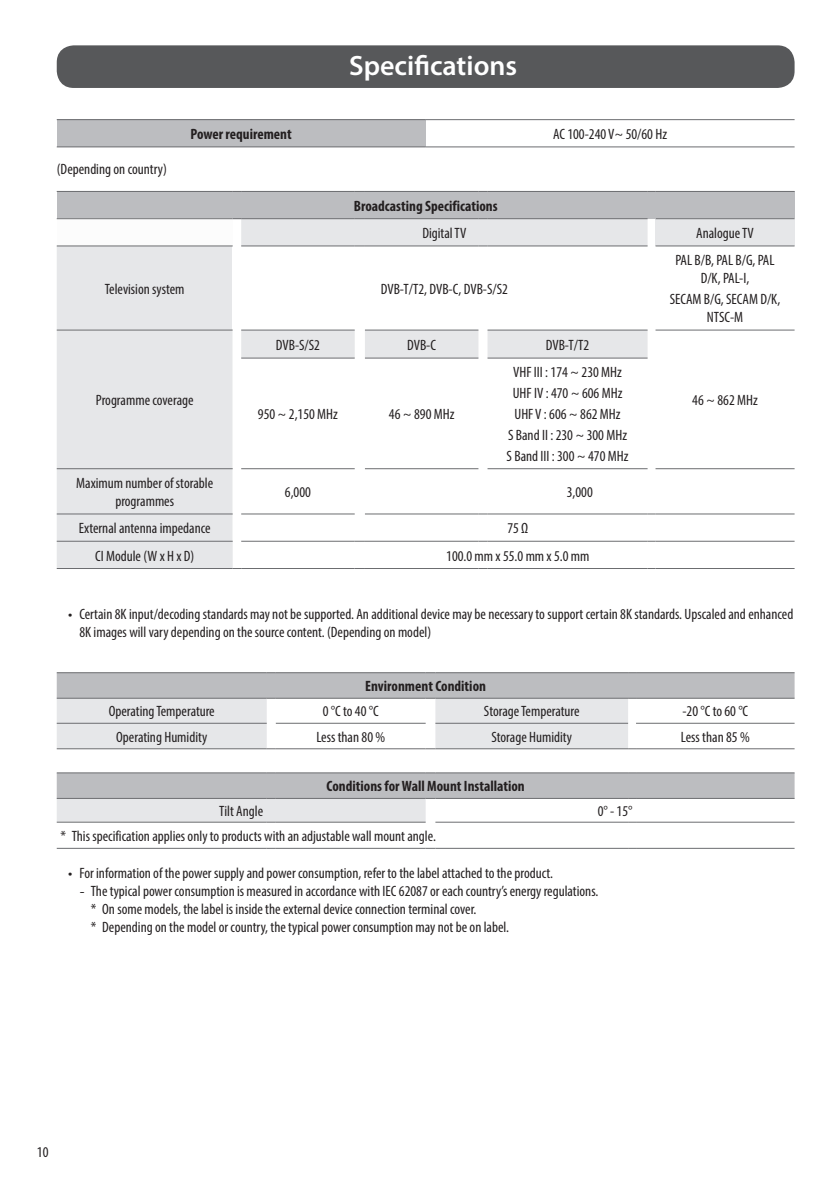
<style>
.page{position:relative;width:840px;height:1191px;background:#fff}
.page>*{position:absolute;margin:0;border:0;box-sizing:border-box;transform-origin:0 0}
.t1{font:600 28px "Myriad Pro";color:#fff}
.Body_Center{font:condensed 15px/18px "Myriad Pro";color:#231f20;text-align:center}
.Body_Bold_Center{font:700 condensed 15px "Myriad Pro";color:#231f20}
.Body_Center-2{font:condensed 15px/18px "Myriad Pro";letter-spacing:-.03em;color:#231f20;text-align:center}
.Body{font:condensed 15px "Myriad Pro";color:#231f20}
.s1{font-family:"LG Smart";font-stretch:normal}
</style>
<div class="page">
<div style="left:57px;top:45px;width:737px;height:43px;background:#57585a;border-radius:17px"></div>
<div style="left:57px;top:120px;width:368px;height:27px;background:#bcbdc0"></div>
<hr style="left:57px;top:119px;width:368px;height:1px;background:#6c6d70">
<hr style="left:425px;top:119px;width:369px;height:1px;background:#6c6d70">
<hr style="left:57px;top:146px;width:368px;height:1px;background:#6c6d70">
<hr style="left:425px;top:146px;width:369px;height:1px;background:#6c6d70">
<div style="left:57px;top:191px;width:737px;height:28px;background:#bcbdc0"></div>
<svg style="left:57px;top:219px;width:590px;height:349px;fill:#e6e7e9"></svg>
<div style="left:655px;top:219px;width:139px;height:27px;background:#e6e7e9"></div>
<div style="left:232px;top:246px;width:9px;height:84px;background:#fff"></div>
<hr style="left:57px;top:329px;width:175px;height:1px;background:#6c6d70">
<hr style="left:57px;top:468px;width:175px;height:1px;background:#6c6d70">
<hr style="left:57px;top:513px;width:175px;height:1px;background:#6c6d70">
<hr style="left:57px;top:541px;width:175px;height:1px;background:#6c6d70">
<hr style="left:57px;top:568px;width:175px;height:1px;background:#6c6d70">
<hr style="left:57px;top:191px;width:175px;height:1px;background:#6c6d70">
<hr style="left:241px;top:191px;width:113px;height:1px;background:#6c6d70">
<hr style="left:365px;top:191px;width:113px;height:1px;background:#6c6d70">
<hr style="left:487px;top:191px;width:160px;height:1px;background:#6c6d70">
<hr style="left:655px;top:191px;width:139px;height:1px;background:#6c6d70">
<hr style="left:655px;top:513px;width:139px;height:1px;background:#6c6d70">
<svg style="left:232px;top:330px;width:423px;height:212px"></svg>
<hr style="left:655px;top:541px;width:139px;height:1px;background:#6c6d70">
<hr style="left:241px;top:568px;width:113px;height:1px;background:#6c6d70">
<hr style="left:365px;top:568px;width:113px;height:1px;background:#6c6d70">
<hr style="left:487px;top:568px;width:160px;height:1px;background:#6c6d70">
<hr style="left:655px;top:568px;width:139px;height:1px;background:#6c6d70">
<hr style="left:241px;top:218px;width:113px;height:1px;background:#6c6d70">
<hr style="left:365px;top:218px;width:113px;height:1px;background:#6c6d70">
<hr style="left:487px;top:218px;width:160px;height:1px;background:#6c6d70">
<hr style="left:241px;top:245px;width:113px;height:1px;background:#6c6d70">
<hr style="left:365px;top:245px;width:113px;height:1px;background:#6c6d70">
<hr style="left:487px;top:245px;width:160px;height:1px;background:#6c6d70">
<hr style="left:57px;top:218px;width:175px;height:1px;background:#6c6d70">
<hr style="left:655px;top:218px;width:139px;height:1px;background:#6c6d70">
<hr style="left:241px;top:329px;width:113px;height:1px;background:#6c6d70">
<hr style="left:241px;top:357px;width:113px;height:1px;background:#6c6d70">
<hr style="left:241px;top:468px;width:113px;height:1px;background:#6c6d70">
<hr style="left:365px;top:329px;width:113px;height:1px;background:#6c6d70">
<hr style="left:365px;top:357px;width:113px;height:1px;background:#6c6d70">
<hr style="left:365px;top:468px;width:113px;height:1px;background:#6c6d70">
<hr style="left:487px;top:329px;width:160px;height:1px;background:#6c6d70">
<hr style="left:487px;top:357px;width:160px;height:1px;background:#6c6d70">
<hr style="left:487px;top:468px;width:160px;height:1px;background:#6c6d70">
<hr style="left:57px;top:245px;width:175px;height:1px;background:#6c6d70">
<hr style="left:655px;top:245px;width:139px;height:1px;background:#6c6d70">
<hr style="left:655px;top:329px;width:139px;height:1px;background:#6c6d70">
<hr style="left:655px;top:468px;width:139px;height:1px;background:#6c6d70">
<svg style="left:57px;top:673px;width:737px;height:125px;fill:#bcbdc0"></svg>
<svg style="left:57px;top:698px;width:570px;height:124px"></svg>
<hr style="left:57px;top:672px;width:209px;height:1px;background:#6c6d70">
<hr style="left:276px;top:672px;width:149px;height:1px;background:#6c6d70">
<hr style="left:435px;top:672px;width:192px;height:1px;background:#6c6d70">
<hr style="left:635px;top:672px;width:159px;height:1px;background:#6c6d70">
<hr style="left:57px;top:772px;width:209px;height:1px;background:#6c6d70">
<hr style="left:276px;top:772px;width:149px;height:1px;background:#6c6d70">
<hr style="left:435px;top:772px;width:192px;height:1px;background:#6c6d70">
<hr style="left:635px;top:772px;width:159px;height:1px;background:#6c6d70">
<hr style="left:57px;top:697px;width:209px;height:1px;background:#6c6d70">
<hr style="left:57px;top:722px;width:209px;height:1px;background:#6c6d70">
<hr style="left:57px;top:748px;width:209px;height:1px;background:#6c6d70">
<hr style="left:276px;top:697px;width:149px;height:1px;background:#6c6d70">
<hr style="left:276px;top:722px;width:149px;height:1px;background:#6c6d70">
<hr style="left:276px;top:748px;width:149px;height:1px;background:#6c6d70">
<hr style="left:57px;top:821px;width:209px;height:1px;background:#6c6d70">
<hr style="left:276px;top:821px;width:149px;height:1px;background:#6c6d70">
<hr style="left:57px;top:848px;width:209px;height:1px;background:#6c6d70">
<hr style="left:276px;top:848px;width:149px;height:1px;background:#6c6d70">
<hr style="left:435px;top:848px;width:192px;height:1px;background:#6c6d70">
<hr style="left:635px;top:848px;width:159px;height:1px;background:#6c6d70">
<hr style="left:57px;top:798px;width:209px;height:1px;background:#6c6d70">
<hr style="left:276px;top:798px;width:149px;height:1px;background:#6c6d70">
<hr style="left:435px;top:697px;width:192px;height:1px;background:#6c6d70">
<hr style="left:435px;top:722px;width:192px;height:1px;background:#6c6d70">
<hr style="left:435px;top:748px;width:192px;height:1px;background:#6c6d70">
<hr style="left:635px;top:697px;width:159px;height:1px;background:#6c6d70">
<hr style="left:635px;top:722px;width:159px;height:1px;background:#6c6d70">
<hr style="left:635px;top:748px;width:159px;height:1px;background:#6c6d70">
<hr style="left:435px;top:821px;width:192px;height:1px;background:#6c6d70">
<hr style="left:635px;top:821px;width:159px;height:1px;background:#6c6d70">
<hr style="left:435px;top:798px;width:192px;height:1px;background:#6c6d70">
<hr style="left:635px;top:798px;width:159px;height:1px;background:#6c6d70">
<p class="t1" style="left:349px;top:48px;width:169px">Specifications</p>
<p class="Body" style="left:57px;top:160px;width:111px">(Depending on country)</p>
<p class="Body_Bold_Center" style="left:190px;top:124px;width:103px">Power requirement</p>
<p class="Body_Center" style="left:553px;top:125px;width:115px">AC 100-240 V~ 50/60 Hz</p>
<p class="Body_Bold_Center" style="left:353px;top:196px;width:145px">Broadcasting Specifications</p>
<p class="Body_Center" style="left:422px;top:224px;width:46px">Digital TV</p>
<p class="Body_Center" style="left:695px;top:224px;width:59px">Analogue TV</p>
<p class="Body_Center" style="left:105px;top:279px;width:81px">Television system</p>
<p class="Body_Center" style="left:380px;top:279px;width:128px">DVB-T/T2, DVB-C, DVB-S/S2</p>
<p class="Body_Center" style="left:96px;top:391px;width:99px">Programme coverage</p>
<p class="Body_Center" style="left:276px;top:335px;width:46px">DVB-S/S2</p>
<p class="Body_Center" style="left:407px;top:335px;width:30px">DVB-C</p>
<p class="Body_Center" style="left:545px;top:335px;width:45px">DVB-T/T2</p>
<p class="Body_Center" style="left:258px;top:405px;width:82px">950 ~ 2,150 MHz</p>
<p class="Body_Center" style="left:388px;top:405px;width:67px">46 ~ 890 MHz</p>
<p class="Body_Center" style="left:513px;top:363px;width:110px">VHF III : 174 ~ 230 MHz</p>
<p class="Body_Center" style="left:512px;top:384px;width:111px">UHF IV : 470 ~ 606 MHz</p>
<p class="Body_Center" style="left:514px;top:405px;width:108px">UHF V : 606 ~ 862 MHz</p>
<p class="Body_Center" style="left:507px;top:426px;width:120px">S Band II : 230 ~ 300 MHz</p>
<p class="Body_Center" style="left:506px;top:446px;width:123px">S Band III : 300 ~ 470 MHz</p>
<p class="Body_Center" style="left:76px;top:474px;width:138px">Maximum number of storable programmes</p>
<p class="Body_Center" style="left:285px;top:483px;width:28px">6,000</p>
<p class="Body_Center" style="left:566px;top:483px;width:28px">3,000</p>
<p class="Body_Center" style="left:79px;top:519px;width:133px">External antenna impedance</p>
<p class="Body_Center" style="left:507px;top:519px;width:22px">75 Ω</p>
<p class="Body_Center" style="left:95px;top:546px;width:101px">CI Module (W x H x D)</p>
<p class="Body_Center" style="left:446px;top:546px;width:145px">100.0 mm x 55.0 mm x 5.0 mm</p>
<p class="Body_Center-2" style="left:675px;top:251px;width:101px">PAL B/B, PAL B/G, PAL<br>D/K, PAL-I,</p>
<p class="Body_Center" style="left:669px;top:290px;width:112px">SECAM B/G, SECAM D/K,<br>NTSC-M</p>
<p class="Body_Center" style="left:691px;top:391px;width:67px">46 ~ 862 MHz</p>
<p class="Body_Center" style="left:79px;top:605px;width:715px;text-align:left;text-indent:-11px"><span class="s1">•</span> Certain 8K input/decoding standards may not be supported. An additional device may be necessary to support certain 8K standards. Upscaled and enhanced<br>8K images will vary depending on the source content. (Depending on model)</p>
<p class="Body_Bold_Center" style="left:365px;top:676px;width:122px">Environment Condition</p>
<p class="Body_Center" style="left:109px;top:702px;width:107px">Operating Temperature</p>
<p class="Body_Center" style="left:322px;top:702px;width:57px">0 °C to 40 °C</p>
<p class="Body_Center" style="left:483px;top:702px;width:97px">Storage Temperature</p>
<p class="Body_Center" style="left:682px;top:702px;width:67px">-20 °C to 60 °C</p>
<p class="Body_Center" style="left:116px;top:727px;width:93px">Operating Humidity</p>
<p class="Body_Center" style="left:316px;top:727px;width:70px">Less than 80 %</p>
<p class="Body_Center" style="left:491px;top:727px;width:82px">Storage Humidity</p>
<p class="Body_Center" style="left:680px;top:727px;width:70px">Less than 85 %</p>
<p class="Body_Bold_Center" style="left:326px;top:777px;width:199px">Conditions for Wall Mount Installation</p>
<p class="Body_Center" style="left:219px;top:801px;width:45px">Tilt Angle</p>
<p class="Body_Center" style="left:597px;top:801px;width:36px">0° - 15°</p>
<p class="Body_Center" style="left:60px;top:826px;width:377px">* This specification applies only to products with an adjustable wall mount angle.</p>
<p class="Body_Center" style="left:68px;top:864px;width:486px"><span class="s1">•</span> For information of the power supply and power consumption, refer to the label attached to the product.</p>
<p class="Body_Center" style="left:79px;top:882px;width:520px"><span class="s1">-</span> The typical power consumption is measured in accordance with IEC 62087 or each country’s energy regulations.</p>
<p class="Body_Center" style="left:91px;top:900px;width:387px">* On some models, the label is inside the external device connection terminal cover.</p>
<p class="Body_Center" style="left:91px;top:918px;width:419px">* Depending on the model or country, the typical power consumption may not be on label.</p>
<p class="Body_Center" style="left:37px;top:1142px;width:13px">10</p>
</div>
